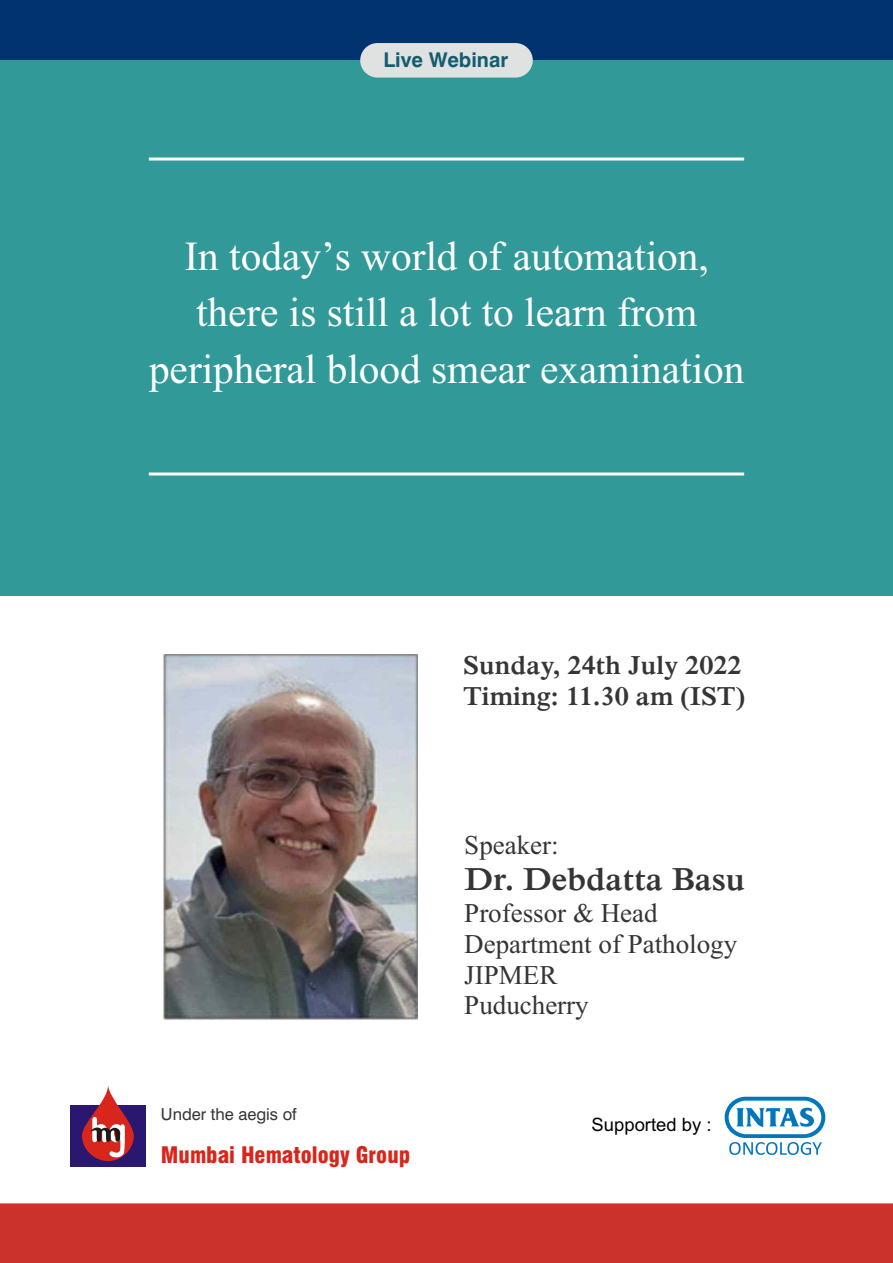
<style>
.page{position:relative;width:893px;height:1263px;background:#fff}
.page>*{position:absolute;margin:0;border:0;box-sizing:border-box;transform-origin:0 0}
.t1{font:41.25px/56.2px "Iskoola Pota";color:#fefefe;text-align:center}
.t2{font:700 33px "Iskoola Pota";color:#373435}
.t3{font:27px/30.6px "Iskoola Pota";color:#373435}
.t4{font:700 27px/30.6px "Iskoola Pota";color:#373435}
.t5{font:900 condensed 22.2px "Swiss 721 BT";color:#d9261c}
.t6{font:700 20.25px "Swiss 721 BT";color:#145d70}
.t7{font:18.45px "Arial";color:#000}
.t8{font:16.5px "Swiss 721 BT";color:#373435}
</style>
<div class="page">
<div style="left:0;top:0;width:893px;height:60px;background:#013370"></div>
<div style="left:0;top:1203px;width:893px;height:60px;background:#cb322c"></div>
<div style="left:0;top:60px;width:893px;height:536px;background:#319998"></div>
<hr style="left:149px;top:157px;width:595px;height:3px;background:#fefefe">
<hr style="left:149px;top:472px;width:595px;height:3px;background:#fefefe">
<div style="left:360px;top:43px;width:173px;height:35px;background:#e0e2e1;border-radius:17px"></div>
<div style="left:70px;top:1105px;width:75px;height:62px;background:#291770"></div>
<svg style="left:82px;top:1085px;width:52px;height:76px"></svg>
<svg style="left:90px;top:1117px;width:35px;height:40px"></svg>
<img style="left:162px;top:654px;width:256px;height:366px">
<svg style="left:725px;top:1097px;width:100px;height:58px"></svg>
<p class="t6" style="left:384px;top:52px;width:126px">Live Webinar</p>
<p class="t1" style="left:149px;top:233px;width:597px">In today’s world of automation, there is still a lot to learn from peripheral blood smear examination</p>
<p class="t4" style="left:463px;top:653px;width:283px">Sunday, 24th July 2022<br>Timing: 11.30 am (IST)</p>
<p class="t8" style="left:161px;top:1107px;width:137px">Under the aegis of</p>
<p class="t5" style="left:161px;top:1146px;width:251px">Mumbai Hematology Group</p>
<p class="t3" style="left:464px;top:833px;width:96px">Speaker:</p>
<p class="t2" style="left:464px;top:867px;width:282px">Dr. Debdatta Basu</p>
<p class="t3" style="left:464px;top:901px;width:274px">Professor &amp; Head<br>Department of Pathology<br>JIPMER<br>Puducherry</p>
<p class="t7" style="left:592px;top:1117px;width:121px">Supported by :</p>
</div>
